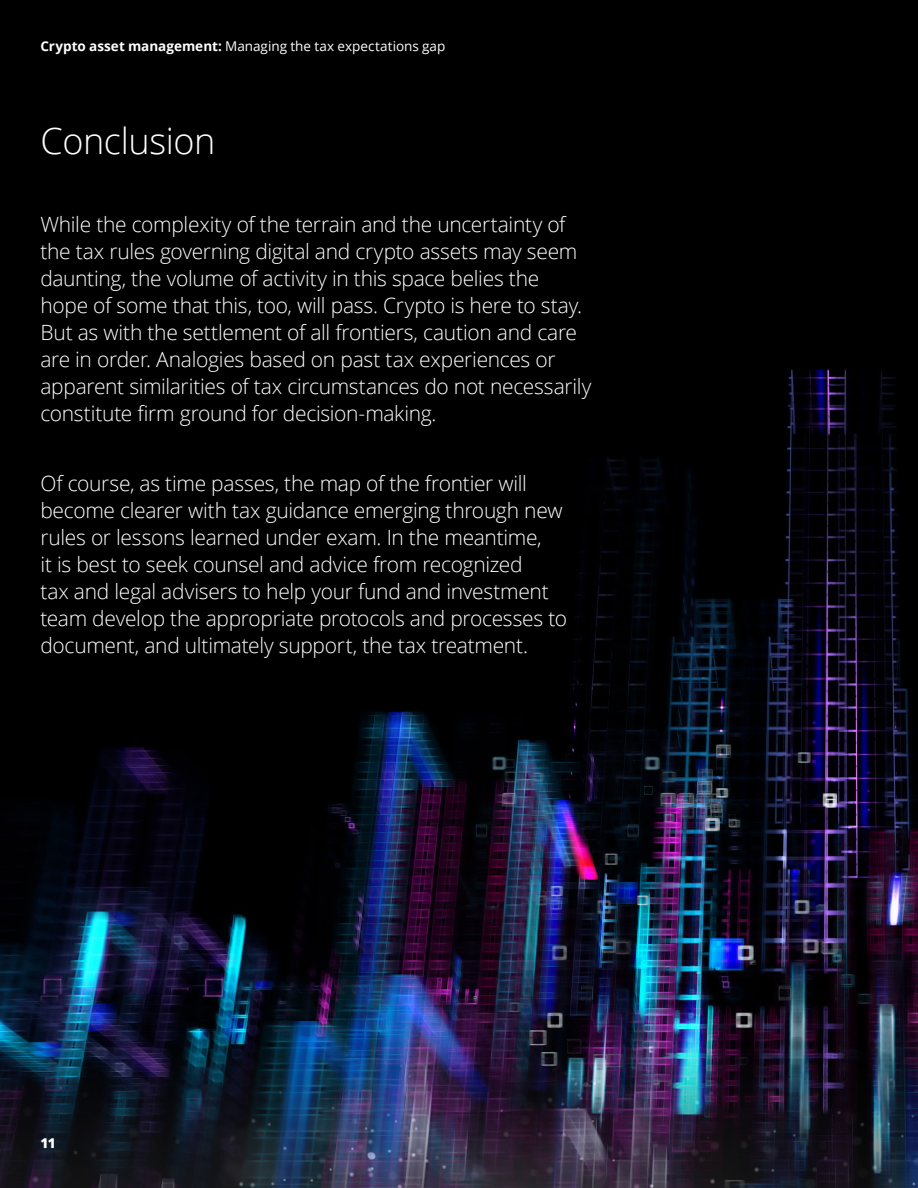
<style>
.page{position:relative;width:918px;height:1188px;background:#fff}
.page>*{position:absolute;margin:0;border:0;box-sizing:border-box;transform-origin:0 0}
.Story_heading_light{font:300 36px "Open Sans";letter-spacing:-.01em;color:#fff}
.Introduction__14_18p{font:300 21px/27px "Open Sans";letter-spacing:-.015em;color:#fff}
.Body_copy__white_8_5{font:13.5px "Open Sans";letter-spacing:.005em;color:#fff}
.Body_copy__white_8_5-2{font:800 13.5px "Open Sans";color:#fff}
.s1{font-weight:700}
</style>
<div class="page">
<div style="left:0;top:0;width:918px;height:287px;background:#000"></div>
<div style="left:0;top:287px;width:918px;height:350px;background:#000"></div>
<img style="left:0;top:637px;width:918px;height:551px">
<p class="Body_copy__white_8_5" style="left:40px;top:37px;width:406px"><span class="s1">Crypto asset management:</span> Managing the tax expectations gap</p>
<p class="Story_heading_light" style="left:40px;top:116px;width:177px">Conclusion</p>
<p class="Introduction__14_18p" style="left:40px;top:210px;width:552px">While the complexity of the terrain and the uncertainty of the tax rules governing digital and crypto assets may seem daunting, the volume of activity in this space belies the hope of some that this, too, will pass. Crypto is here to stay.<br>But as with the settlement of all frontiers, caution and care are in order. Analogies based on past tax experiences or apparent similarities of tax circumstances do not necessarily constitute firm ground for decision-making.</p>
<p class="Introduction__14_18p" style="left:40px;top:469px;width:528px">Of course, as time passes, the map of the frontier will become clearer with tax guidance emerging through new rules or lessons learned under exam. In the meantime,<br>it is best to seek counsel and advice from recognized<br>tax and legal advisers to help your fund and investment team develop the appropriate protocols and processes to document, and ultimately support, the tax treatment.</p>
<p class="Body_copy__white_8_5-2" style="left:40px;top:1133px;width:17px">11</p>
</div>
